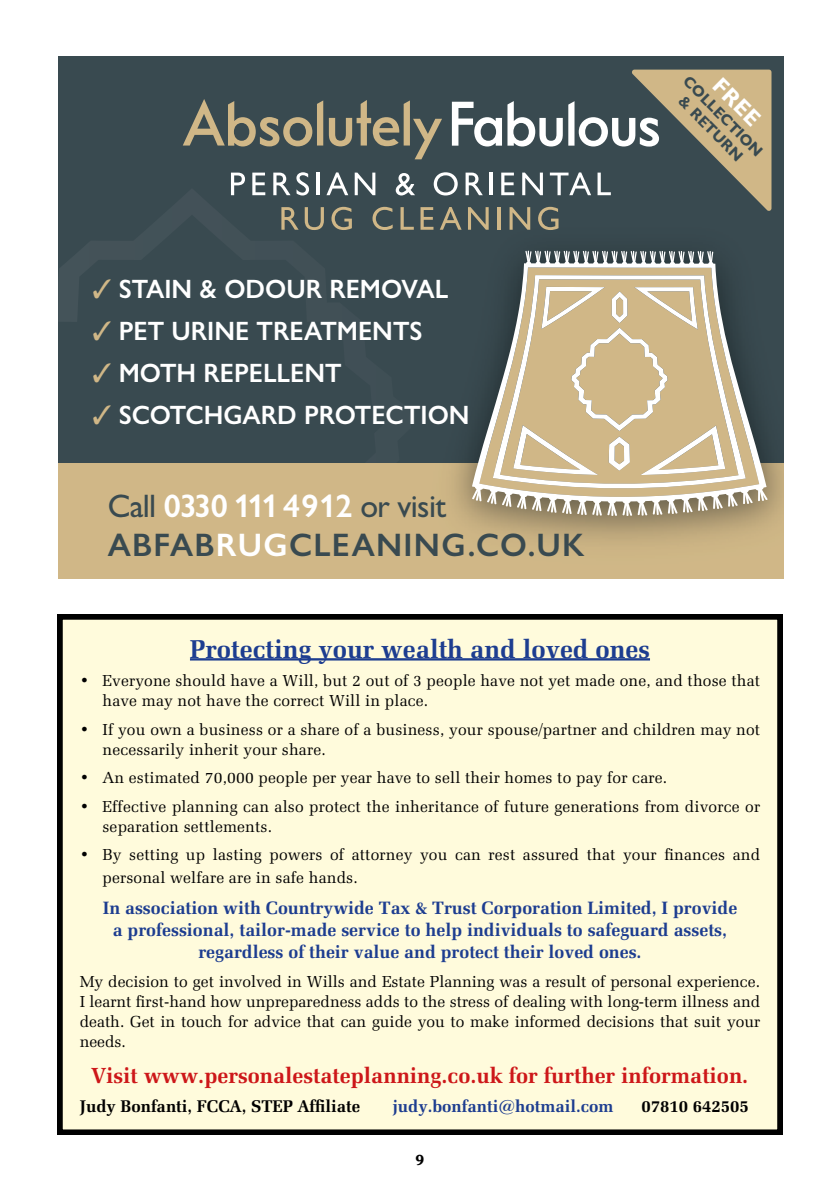
<style>
.page{position:relative;width:840px;height:1191px;background:#fff}
.page>*{position:absolute;margin:0;border:0;box-sizing:border-box;transform-origin:0 0}
.t1{font:600 32.6px/38.2px "Gill Sans Nova";letter-spacing:.04em;color:#394a50}
.t2{font:600 26.6px "Gill Sans Nova";color:#fff;scale:.96 1}
.t3{font:700 26px "Zapf Elliptical 711 BT";color:#1d3d90}
.t4{font:700 22.8px "Gill Sans Nova";color:#fff}
.t5{font:700 22px "Zapf Elliptical 711 BT";color:#cd1719}
.t6{font:700 18px/22.4px "Zapf Elliptical 711 BT";color:#1d3d90;text-align:center}
.t7{font:700 17px "Zapf Elliptical 711 BT";color:#000}
.t8{font:700 17px "Zapf Elliptical 711 BT";color:#1d3d90}
.t9{font:16px/20px "Zapf Elliptical 711 BT";letter-spacing:.01em;color:#000}
.t10{font:700 15.6px "Gill Sans Nova";color:#394a50}
.t11{font:600 14px "Souvenir IT Cby BT";color:#000}
.s1{color:#d0b787}
.s2{font-weight:500}
.s3{color:#fff}
.s4{font-family:"Avant Garde IT Cby BT";font-weight:200;color:#fffbdc}
.s5{color:#fffbdc}
</style>
<div class="page">
<div style="left:60px;top:616px;width:719px;height:516px;background:#fffbdc"></div>
<hr style="left:190px;top:658px;width:459px;height:2px;background:#1d3d90">
<div style="left:57px;top:614px;width:725px;height:520px;border:6px solid #000"></div>
<div style="left:58px;top:57px;width:724px;height:519px;background:#394a50"></div>
<svg style="left:59px;top:241px;width:76px;height:80px"></svg>
<div style="left:58px;top:463px;width:724px;height:115px;background:#d0b787"></div>
<img style="left:454px;top:250px;width:328px;height:291px">
<svg style="left:471px;top:251px;width:296px;height:265px"></svg>
<svg style="left:492px;top:275px;width:253px;height:217px"></svg>
<svg style="left:510px;top:287px;width:215px;height:188px;background:#d3bf99"></svg>
<svg style="left:526px;top:264px;width:187px;height:1px"></svg>
<svg style="left:183px;top:70px;width:588px;height:160px"></svg>
<h2 class="t2" style="left:92px;top:272px;width:372px"><span class="s1">✓</span> STAIN &amp; ODOUR REMOVAL</h2>
<h2 class="t2" style="left:92px;top:314px;width:345px"><span class="s1">✓</span> PET URINE TREATMENTS</h2>
<h2 class="t2" style="left:92px;top:356px;width:261px"><span class="s1">✓</span> MOTH REPELLENT</h2>
<h2 class="t2" style="left:92px;top:399px;width:394px"><span class="s1">✓</span> SCOTCHGARD PROTECTION</h2>
<h1 class="t1" style="left:108px;top:487px;width:478px"><span class="s2">Call</span> <span class="s3">0330 111 4912</span> <span class="s2">or visit<br></span>ABFAB<span class="s3">RUG</span>CLEANING.CO.UK</h1>
<p class="t10" style="left:692px;top:72px;width:107px;rotate:45deg">COLLECTION</p>
<h3 class="t4" style="left:726px;top:72px;width:59px;rotate:45deg">FREE</h3>
<p class="t10" style="left:687px;top:92px;width:86px;rotate:45deg">&amp; RETURN</p>
<h3 class="t3" style="left:190px;top:633px;width:461px">Protecting your wealth and loved ones</h3>
<p class="t9" style="left:102px;top:670px;width:658px;text-indent:-23px"><span class="s4">•</span> Everyone should have a Will, but 2 out of 3 people have not yet made one, and those that have may not have the correct Will in place.</p>
<p class="t9" style="left:102px;top:719px;width:659px;text-indent:-23px"><span class="s5">•</span> If you own a business or a share of a business, your spouse/partner and children may not necessarily inherit your share.</p>
<p class="t9" style="left:80px;top:767px;width:588px">• An estimated 70,000 people per year have to sell their homes to pay for care.</p>
<p class="t9" style="left:102px;top:796px;width:658px;text-indent:-23px">• Effective planning can also protect the inheritance of future generations from divorce or separation settlements.</p>
<p class="t9" style="left:102px;top:843px;width:658px;line-height:22.4px;text-indent:-23px">• By setting up lasting powers of attorney you can rest assured that your finances and personal welfare are in safe hands.</p>
<p class="t6" style="left:103px;top:896px;width:635px">In association with Countrywide Tax &amp; Trust Corporation Limited, I provide a professional, tailor-made service to help individuals to safeguard assets, regardless of their value and protect their loved ones.</p>
<p class="t9" style="left:80px;top:971px;width:681px;text-align:justify">My decision to get involved in Wills and Estate Planning was a result of personal experience.<br>I learnt first-hand how unpreparedness adds to the stress of dealing with long-term illness and death. Get in touch for advice that can guide you to make informed decisions that suit your needs.</p>
<h3 class="t5" style="left:92px;top:1062px;width:657px">Visit www.personalestateplanning.co.uk for further information.</h3>
<p class="t7" style="left:80px;top:1096px;width:282px">Judy Bonfanti, FCCA, STEP Affiliate</p>
<p class="t8" style="left:393px;top:1096px;width:222px">judy.bonfanti@hotmail.com</p>
<p class="t7" style="left:641px;top:1096px;width:109px">07810 642505</p>
<p class="t11" style="left:412px;top:1151px;width:19px">13</p>
<p class="t11" style="left:415px;top:1151px;width:10px">9</p>
</div>
